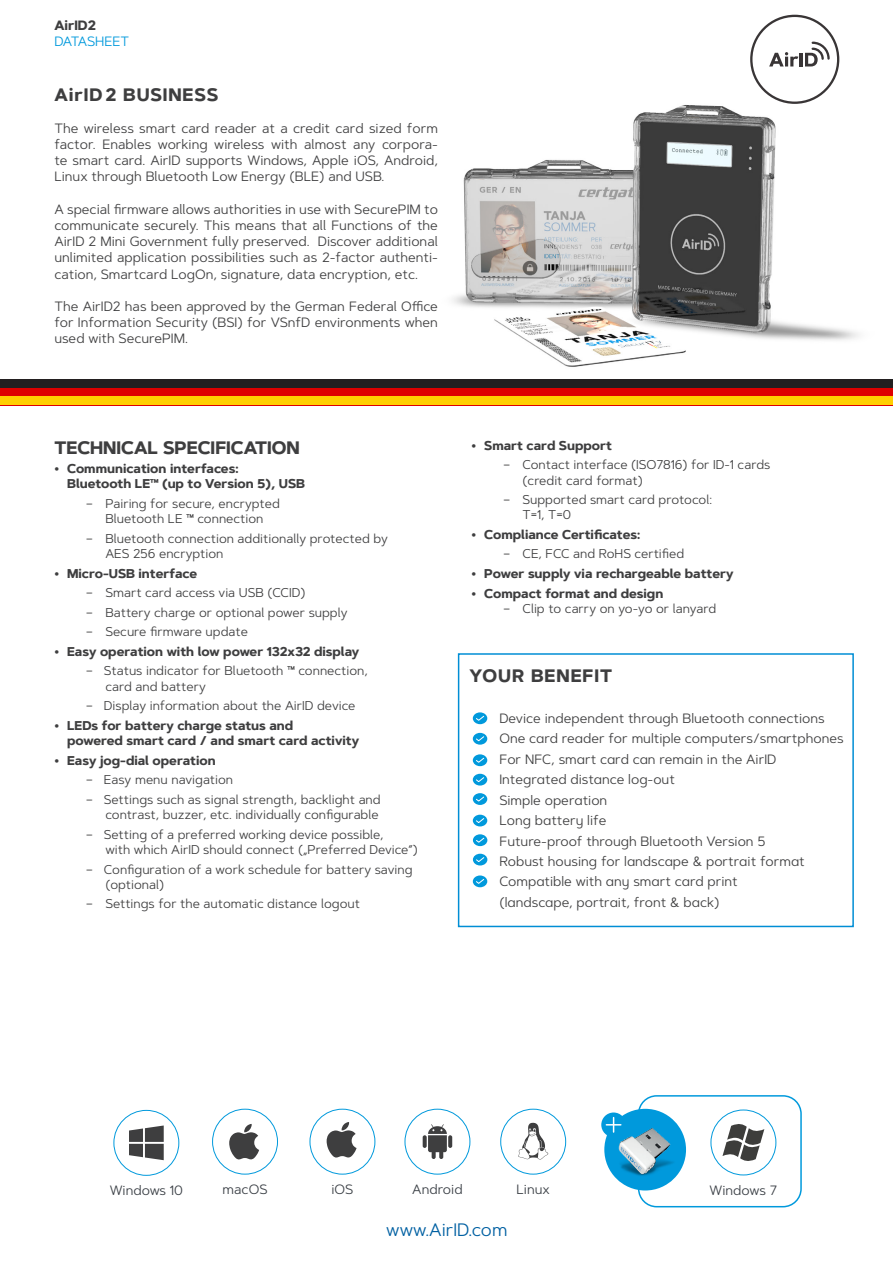
<style>
.page{position:relative;width:893px;height:1263px;background:#fff}
.page>*{position:absolute;margin:0;border:0;box-sizing:border-box;transform-origin:0 0}
.t1{font:700 18px "Artegra Sans Alt";letter-spacing:.05em;color:#3e3e3f}
.t2{font:700 18px "Artegra Sans";color:#3e3e3f}
.t3{font:18px "Artegra Sans Alt";color:#0060a2}
.t4{font:13.5px/16.2px "Artegra Sans";color:#3e3e3f;text-align:justify}
.t5{font:13.5px/20.4px "Artegra Sans Alt";color:#3e3e3f}
.t6{font:13.5px "Artegra Sans";color:#3a3f45}
.t7{font:13.5px "Artegra Sans";color:#0099dc}
.t8{font:700 13.5px "Artegra Sans";color:#3e3e3f}
.t9{font:12.75px/15.3px "Artegra Sans";color:#3e3e3f}
.t10{font:700 12.75px/15.3px "Artegra Sans";color:#3e3e3f}
</style>
<div class="page">
<img style="left:452px;top:41px;width:407px;height:326px">
<div style="left:711px;top:1109px;width:65px;height:66px;border:1px solid #0099dc;border-radius:50%"></div>
<svg style="left:722px;top:1124px;width:42px;height:37px"></svg>
<svg style="left:229px;top:1124px;width:30px;height:35px"></svg>
<div style="left:212px;top:1109px;width:66px;height:65px;border:1px solid #0099dc;border-radius:50%"></div>
<div style="left:638px;top:1095px;width:164px;height:112px;border:2px solid #0099dc;border-radius:18px"></div>
<div style="left:604px;top:1109px;width:82px;height:81px;background:#0099dc;border-radius:50%"></div>
<div style="left:601px;top:1112px;width:25px;height:25px;background:#0099dc;border-radius:50%"></div>
<svg style="left:606px;top:1117px;width:15px;height:15px"></svg>
<img style="left:616px;top:1125px;width:61px;height:54px">
<svg style="left:129px;top:1125px;width:35px;height:35px"></svg>
<div style="left:114px;top:1110px;width:65px;height:66px;border:1px solid #0099dc;border-radius:50%"></div>
<svg style="left:428px;top:1124px;width:19px;height:35px"></svg>
<svg style="left:423px;top:1135px;width:4px;height:13px"></svg>
<svg style="left:448px;top:1135px;width:4px;height:13px"></svg>
<div style="left:405px;top:1109px;width:65px;height:65px;border:1px solid #0099dc;border-radius:50%"></div>
<svg style="left:327px;top:1122px;width:30px;height:35px"></svg>
<div style="left:310px;top:1109px;width:65px;height:65px;border:1px solid #0099dc;border-radius:50%"></div>
<svg style="left:518px;top:1123px;width:30px;height:36px"></svg>
<div style="left:500px;top:1109px;width:66px;height:65px;border:1px solid #0099dc;border-radius:50%"></div>
<div style="left:750px;top:15px;width:89px;height:89px;border:2px solid #231f20;border-radius:50%"></div>
<svg style="left:769px;top:41px;width:62px;height:25px"></svg>
<div style="left:458px;top:653px;width:396px;height:274px;border:2px solid #008ed5"></div>
<div style="left:473px;top:875px;width:14px;height:12px;background:#0099dc;border-radius:50%"></div>
<svg style="left:476px;top:879px;width:8px;height:5px"></svg>
<svg style="left:473px;top:712px;width:14px;height:12px"></svg>
<svg style="left:476px;top:715px;width:8px;height:6px"></svg>
<svg style="left:473px;top:733px;width:14px;height:12px"></svg>
<svg style="left:476px;top:736px;width:8px;height:5px"></svg>
<svg style="left:473px;top:754px;width:14px;height:12px"></svg>
<svg style="left:476px;top:757px;width:8px;height:6px"></svg>
<div style="left:473px;top:774px;width:14px;height:11px;background:#0099dc;border-radius:50%"></div>
<svg style="left:476px;top:777px;width:8px;height:5px"></svg>
<div style="left:473px;top:793px;width:14px;height:12px;background:#0099dc;border-radius:50%"></div>
<svg style="left:476px;top:796px;width:8px;height:6px"></svg>
<div style="left:473px;top:815px;width:14px;height:11px;background:#0099dc;border-radius:50%"></div>
<svg style="left:476px;top:818px;width:8px;height:5px"></svg>
<svg style="left:473px;top:834px;width:14px;height:12px"></svg>
<svg style="left:476px;top:837px;width:9px;height:6px"></svg>
<div style="left:473px;top:854px;width:14px;height:11px;background:#0099dc;border-radius:50%"></div>
<svg style="left:476px;top:857px;width:9px;height:5px"></svg>
<div style="left:0;top:379px;width:893px;height:26px;background:#231f20"></div>
<div style="left:0;top:388px;width:893px;height:17px;background:#de0000"></div>
<div style="left:0;top:396px;width:893px;height:9px;background:#ffcf00"></div>
<p class="t8" style="left:54px;top:15px;width:43px">AirID2</p>
<p class="t7" style="left:54px;top:32px;width:76px">DATASHEET</p>
<h1 class="t1" style="left:54px;top:81px;width:165px">AirID2 BUSINESS</h1>
<p class="t4" style="left:54px;top:120px;width:385px">The wireless smart card reader at a credit card sized form factor. Enables working wireless with almost any corpora&shy;te smart card. AirID supports Windows, Apple iOS, Android, Linux through Bluetooth Low Energy (BLE) and USB.</p>
<p class="t4" style="left:54px;top:201px;width:385px">A special firmware allows authorities in use with SecurePIM to communicate securely. This means that all Functions of the AirID 2 Mini Government fully preserved. Discover additional unlimited application possibilities such as 2-factor authenti&shy;cation, Smartcard LogOn, signature, data encryption, etc.</p>
<p class="t4" style="left:54px;top:298px;width:385px">The AirID2 has been approved by the German Federal Office for Information Security (BSI) for VSnfD environments when used with SecurePIM.</p>
<h1 class="t2" style="left:54px;top:434px;width:247px">TECHNICAL SPECIFICATION</h1>
<p class="t10" style="left:67px;top:461px;width:239px;text-indent:-13px">• Communication interfaces:<br>Bluetooth LE™ (up to Version 5), USB</p>
<p class="t9" style="left:86px;top:496px;width:195px;text-align:center">– Pairing for secure, encrypted<br>Bluetooth LE ™ connection</p>
<p class="t9" style="left:105px;top:530px;width:284px;text-indent:-19px">– Bluetooth connection additionally protected by<br>AES 256 encryption</p>
<p class="t10" style="left:54px;top:566px;width:144px">• Micro-USB interface</p>
<p class="t9" style="left:86px;top:585px;width:221px">– Smart card access via USB (CCID)</p>
<p class="t9" style="left:86px;top:604px;width:263px">– Battery charge or optional power supply</p>
<p class="t9" style="left:86px;top:624px;width:164px">– Secure firmware update</p>
<p class="t10" style="left:54px;top:644px;width:307px">• Easy operation with low power 132x32 display</p>
<p class="t9" style="left:105px;top:663px;width:264px;text-indent:-19px">– Status indicator for Bluetooth ™ connection, card and battery</p>
<p class="t9" style="left:86px;top:698px;width:271px">– Display information about the AirID device</p>
<p class="t10" style="left:67px;top:718px;width:294px;text-indent:-13px">• LEDs for battery charge status and<br>powered smart card / and smart card activity</p>
<p class="t10" style="left:54px;top:753px;width:163px">• Easy jog-dial operation</p>
<p class="t9" style="left:86px;top:772px;width:149px">– Easy menu navigation</p>
<p class="t9" style="left:86px;top:791px;width:296px;text-align:right">– Settings such as signal strength, backlight and contrast, buzzer, etc. individually configurable</p>
<p class="t9" style="left:105px;top:826px;width:314px;text-indent:-19px">– Setting of a preferred working device possible,<br>with which AirID should connect („Preferred Device“)</p>
<p class="t9" style="left:105px;top:861px;width:309px;text-indent:-19px">– Configuration of a work schedule for battery saving (optional)</p>
<p class="t9" style="left:86px;top:896px;width:276px">– Settings for the automatic distance logout</p>
<p class="t10" style="left:471px;top:438px;width:142px">• Smart card Support</p>
<p class="t9" style="left:522px;top:457px;width:249px;text-indent:-19px">– Contact interface (ISO7816) for ID-1 cards (credit card format)</p>
<p class="t9" style="left:522px;top:492px;width:191px;text-indent:-19px">– Supported smart card protocol:<br>T=1, T=0</p>
<p class="t10" style="left:471px;top:527px;width:170px">• Compliance Certificates:</p>
<p class="t9" style="left:503px;top:546px;width:183px">– CE, FCC and RoHS certified</p>
<p class="t10" style="left:471px;top:566px;width:264px">• Power supply via rechargeable battery</p>
<p class="t10" style="left:471px;top:586px;width:193px">• Compact format and design</p>
<p class="t9" style="left:503px;top:600px;width:215px">– Clip to carry on yo-yo or lanyard</p>
<h1 class="t1" style="left:470px;top:662px;width:144px">YOUR BENEFIT</h1>
<p class="t5" style="left:499px;top:708px;width:346px">Device independent through Bluetooth connections One card reader for multiple computers/smartphones For NFC, smart card can remain in the AirID Integrated distance log-out<br>Simple operation<br>Long battery life<br>Future-proof through Bluetooth Version 5<br>Robust housing for landscape &amp; portrait format Compatible with any smart card print<br>(landscape, portrait, front &amp; back)</p>
<p class="t6" style="left:110px;top:1181px;width:75px">Windows 10</p>
<p class="t6" style="left:223px;top:1180px;width:46px">macOS</p>
<p class="t6" style="left:331px;top:1180px;width:23px">iOS</p>
<p class="t6" style="left:412px;top:1180px;width:52px">Android</p>
<p class="t6" style="left:517px;top:1180px;width:35px">Linux</p>
<p class="t6" style="left:710px;top:1181px;width:69px">Windows 7</p>
<h1 class="t3" style="left:386px;top:1217px;width:123px">www.AirID.com</h1>
</div>
